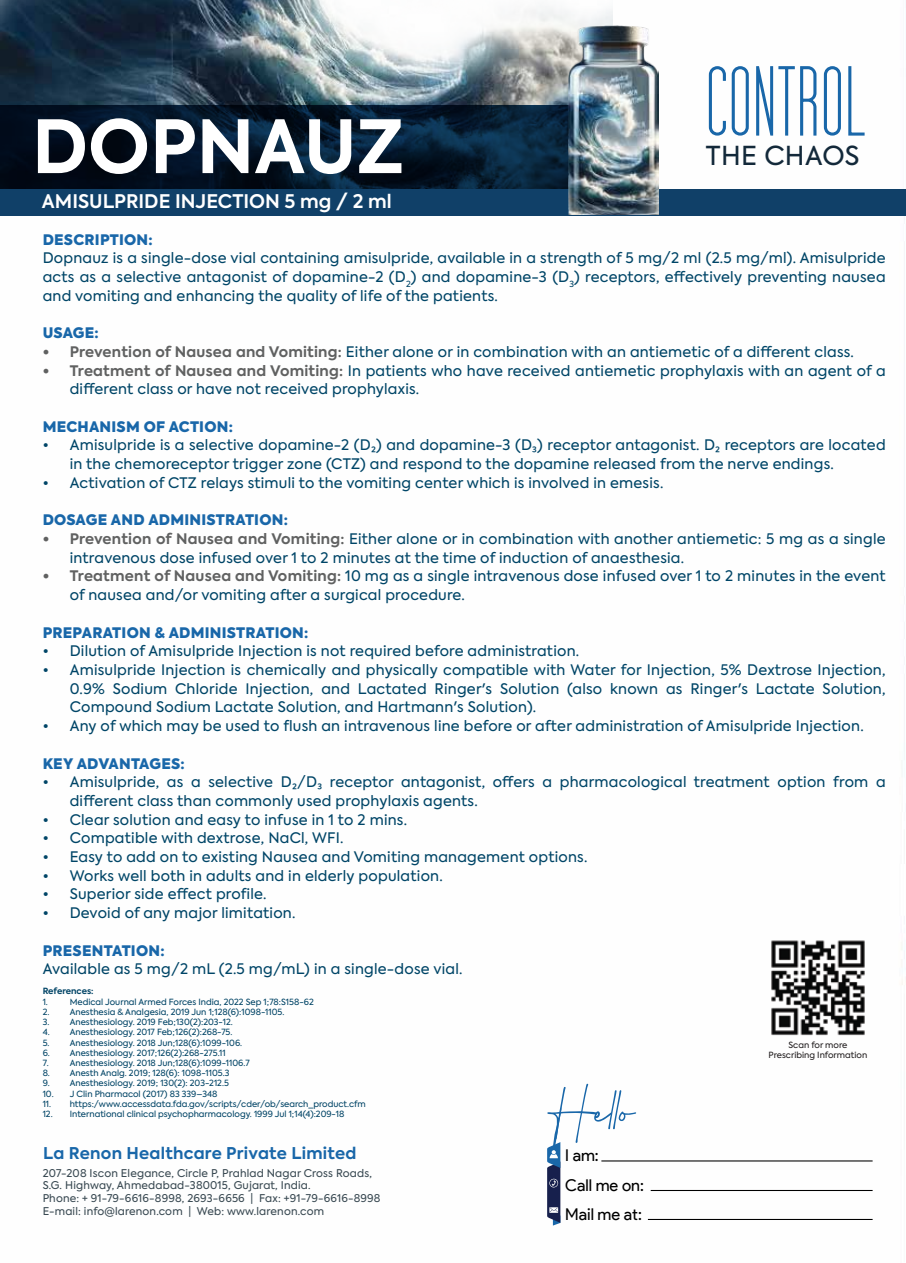
<style>
.page{position:relative;width:906px;height:1263px;background:#fff}
.page>*{position:absolute;margin:0;border:0;box-sizing:border-box;transform-origin:0 0}
.t1{font:700 72.9px "Axiforma";color:#fff}
.t2{font:25.95px "Axiforma";letter-spacing:.015em;color:#13293a}
.t3{font:600 18.75px "Axiforma";color:#fff}
.t4{font:16.35px "Product Sans";color:#000}
.t5{font:700 16.2px "Axiforma";letter-spacing:.015em;color:#1967a9}
.t6{font:14.4px/18.8px "Axiforma";letter-spacing:.015em;color:#004567}
.t7{font:900 14.4px "Axiforma";letter-spacing:.015em;color:#1967a9}
.t8{font:10.65px/12.8px "Axiforma";letter-spacing:.015em;color:#394952}
.t9{font:8.55px/10.2px "Axiforma";color:#014466}
.t10{font:8.55px/10.2px "Axiforma";color:#231f20;text-align:center}
.t11{font:700 8.55px "Axiforma";letter-spacing:-.005em;color:#014466}
.s1{font-weight:700;color:#606161}
</style>
<div class="page">
<hr style="left:601px;top:1160px;width:271px;height:1px;background:#000">
<hr style="left:650px;top:1190px;width:222px;height:1px;background:#000">
<hr style="left:647px;top:1219px;width:225px;height:1px;background:#000">
<svg style="left:547px;top:1084px;width:89px;height:141px"></svg>
<img style="left:0;top:0;width:612px;height:106px">
<svg style="left:0;top:106px;width:568px;height:83px;background:#04182b"></svg>
<div style="left:0;top:189px;width:905px;height:26px;background:#104068"></div>
<img style="left:568px;top:25px;width:90px;height:190px">
<svg style="left:708px;top:66px;width:41px;height:70px"></svg>
<svg style="left:756px;top:66px;width:85px;height:70px"></svg>
<svg style="left:848px;top:66px;width:16px;height:70px"></svg>
<img style="left:771px;top:940px;width:94px;height:96px">
<h1 class="t1" style="left:32px;top:97px;width:373px">DOPNAUZ</h1>
<h3 class="t3" style="left:42px;top:189px;width:351px">AMISULPRIDE INJECTION 5 mg / 2 ml</h3>
<h2 class="t2" style="left:705px;top:138px;width:155px">THE CHAOS</h2>
<p class="t7" style="left:43px;top:229px;width:111px">DESCRIPTION:</p>
<p class="t6" style="left:43px;top:249px;width:844px;text-align:justify">Dopnauz is a single-dose vial containing amisulpride, available in a strength of 5 mg/2 ml (2.5 mg/ml). Amisulpride acts as a selective antagonist of dopamine-2 (D<sub>2</sub>) and dopamine-3 (D<sub>3</sub>) receptors, effectively preventing nausea and vomiting and enhancing the quality of life of the patients.</p>
<p class="t7" style="left:43px;top:323px;width:57px">USAGE:</p>
<p class="t6" style="left:43px;top:343px;width:812px"><span class="s1">• Prevention of Nausea and Vomiting:</span> Either alone or in combination with an antiemetic of a different class.</p>
<p class="t6" style="left:70px;top:361px;width:817px;text-indent:-27px"><span class="s1">• Treatment of Nausea and Vomiting:</span> In patients who have received antiemetic prophylaxis with an agent of a different class or have not received prophylaxis.</p>
<p class="t7" style="left:43px;top:416px;width:192px">MECHANISM OF ACTION:</p>
<p class="t6" style="left:70px;top:436px;width:817px;text-indent:-27px">• Amisulpride is a selective dopamine-2 (D₂) and dopamine-3 (D₃) receptor antagonist. D₂ receptors are located in the chemoreceptor trigger zone (CTZ) and respond to the dopamine released from the nerve endings.</p>
<p class="t6" style="left:43px;top:473px;width:622px">• Activation of CTZ relays stimuli to the vomiting center which is involved in emesis.</p>
<p class="t7" style="left:43px;top:510px;width:246px">DOSAGE AND ADMINISTRATION:</p>
<p class="t6" style="left:70px;top:530px;width:817px;text-indent:-27px"><span class="s1">• Prevention of Nausea and Vomiting:</span> Either alone or in combination with another antiemetic: 5 mg as a single intravenous dose infused over 1 to 2 minutes at the time of induction of anaesthesia.</p>
<p class="t6" style="left:70px;top:567px;width:817px;text-indent:-27px"><span class="s1">• Treatment of Nausea and Vomiting:</span> 10 mg as a single intravenous dose infused over 1 to 2 minutes in the event of nausea and/or vomiting after a surgical procedure.</p>
<p class="t7" style="left:43px;top:622px;width:267px">PREPARATION &amp; ADMINISTRATION:</p>
<p class="t6" style="left:43px;top:642px;width:537px">• Dilution of Amisulpride Injection is not required before administration.</p>
<p class="t6" style="left:70px;top:661px;width:817px;text-align:justify;text-indent:-27px">• Amisulpride Injection is chemically and physically compatible with Water for Injection, 5% Dextrose Injection, 0.9% Sodium Chloride Injection, and Lactated Ringer's Solution (also known as Ringer's Lactate Solution, Compound Sodium Lactate Solution, and Hartmann's Solution).</p>
<p class="t6" style="left:43px;top:717px;width:822px">• Any of which may be used to flush an intravenous line before or after administration of Amisulpride Injection.</p>
<p class="t7" style="left:43px;top:753px;width:144px">KEY ADVANTAGES:</p>
<p class="t6" style="left:70px;top:773px;width:817px;text-indent:-27px">• Amisulpride, as a selective D₂/D₃ receptor antagonist, offers a pharmacological treatment option from a different class than commonly used prophylaxis agents.</p>
<p class="t6" style="left:43px;top:810px;width:366px">• Clear solution and easy to infuse in 1 to 2 mins.</p>
<p class="t6" style="left:43px;top:829px;width:302px">• Compatible with dextrose, NaCl, WFI.</p>
<p class="t6" style="left:43px;top:848px;width:546px">• Easy to add on to existing Nausea and Vomiting management options.</p>
<p class="t6" style="left:43px;top:866px;width:401px">• Works well both in adults and in elderly population.</p>
<p class="t6" style="left:43px;top:885px;width:225px">• Superior side effect profile.</p>
<p class="t6" style="left:43px;top:904px;width:254px">• Devoid of any major limitation.</p>
<p class="t7" style="left:43px;top:940px;width:123px">PRESENTATION:</p>
<p class="t6" style="left:43px;top:960px;width:421px">Available as 5 mg/2 mL (2.5 mg/mL) in a single-dose vial.</p>
<p class="t11" style="left:43px;top:985px;width:52px">References:</p>
<p class="t9" style="left:43px;top:997px;width:7px">1.</p>
<p class="t9" style="left:70px;top:997px;width:245px">Medical Journal Armed Forces India, 2022 Sep 1;78:S158-62</p>
<p class="t9" style="left:43px;top:1007px;width:243px">2. Anesthesia &amp; Analgesia, 2019 Jun 1;128(6):1098-1105.</p>
<p class="t9" style="left:43px;top:1017px;width:191px">3. Anesthesiology. 2019 Feb;130(2):203-12.</p>
<p class="t9" style="left:43px;top:1027px;width:191px">4. Anesthesiology. 2017 Feb;126(2):268-75.</p>
<p class="t9" style="left:43px;top:1037px;width:201px">5. Anesthesiology. 2018 Jun;128(6):1099-106.</p>
<p class="t9" style="left:43px;top:1048px;width:184px">6. Anesthesiology. 2017;126(2):268-275.11<br>7.</p>
<p class="t9" style="left:70px;top:1058px;width:181px">Anesthesiology. 2018 Jun;128(6):1099-1106.7</p>
<p class="t9" style="left:43px;top:1068px;width:188px">8. Anesth Analg. 2019; 128(6): 1098-1105.3</p>
<p class="t9" style="left:43px;top:1078px;width:188px">9. Anesthesiology. 2019; 130(2): 203-212.5</p>
<p class="t9" style="left:43px;top:1088px;width:176px">10. J Clin Pharmacol (2017) 83 339–348</p>
<p class="t9" style="left:43px;top:1099px;width:324px">11. https:/www.accessdata.fda.gov/scripts/cder/ob/search_product.cfm</p>
<p class="t9" style="left:43px;top:1109px;width:303px">12. International clinical psychopharmacology. 1999 Jul 1;14(4):209-18</p>
<p class="t5" style="left:43px;top:1142px;width:314px">La Renon Healthcare Private Limited</p>
<p class="t8" style="left:43px;top:1166px;width:339px">207-208 Iscon Elegance, Circle P, Prahlad Nagar Cross Roads, S.G. Highway, Ahmedabad-380015, Gujarat, India.<br>Phone: + 91-79-6616-8998, 2693-6656 | Fax: +91-79-6616-8998<br>E-mail: info@larenon.com | Web: www.larenon.com</p>
<p class="t4" style="left:565px;top:1147px;width:35px">I am:</p>
<p class="t4" style="left:565px;top:1176px;width:80px">Call me on:</p>
<p class="t4" style="left:565px;top:1205px;width:78px">Mail me at:</p>
<p class="t10" style="left:768px;top:1040px;width:100px">Scan for more<br>Prescribing Information</p>
</div>
